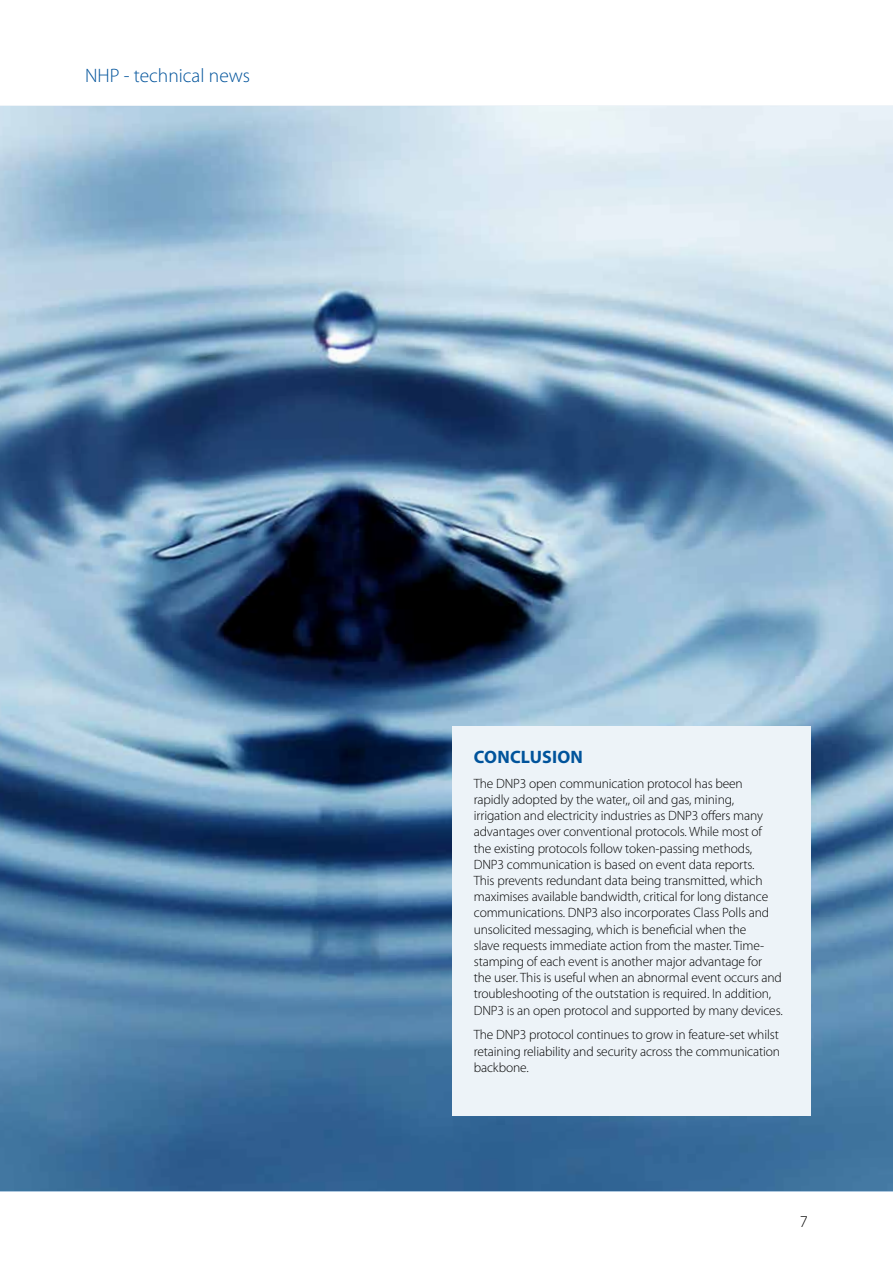
<style>
.page{position:relative;width:893px;height:1263px;background:#fff}
.page>*{position:absolute;margin:0;border:0;box-sizing:border-box;transform-origin:0 0}
.t1{font:300 19.5px "Myriad Pro";color:#00539b}
.t2{font:700 18px "Myriad Pro";letter-spacing:.01em;color:#00539b}
.t3{font:300 16.5px "Myriad Pro";color:#000}
.t4{font:300 13.5px/16.2px "Myriad Pro";letter-spacing:-.01em;color:#000}
</style>
<div class="page">
<hr style="left:0;top:106px;width:893px;height:1px;background:#00539b">
<hr style="left:0;top:1190px;width:893px;height:1px;background:#00539b">
<img style="left:0;top:107px;width:893px;height:1083px">
<div style="left:452px;top:726px;width:359px;height:390px;background:#edf3f8"></div>
<h1 class="t1" style="left:85px;top:63px;width:167px">NHP - technical news</h1>
<h2 class="t2" style="left:474px;top:745px;width:110px">CONCLUSION</h2>
<p class="t4" style="left:474px;top:775px;width:311px">The DNP3 open communication protocol has been<br>rapidly adopted by the water,, oil and gas, mining, irrigation and electricity industries as DNP3 offers many advantages over conventional protocols. While most of the existing protocols follow token-passing methods, DNP3 communication is based on event data reports.<br>This prevents redundant data being transmitted, which maximises available bandwidth, critical for long distance communications. DNP3 also incorporates Class Polls and unsolicited messaging, which is beneficial when the<br>slave requests immediate action from the master. Time&shy;stamping of each event is another major advantage for the user. This is useful when an abnormal event occurs and troubleshooting of the outstation is required. In addition, DNP3 is an open protocol and supported by many devices.</p>
<p class="t4" style="left:474px;top:1026px;width:308px;text-align:justify">The DNP3 protocol continues to grow in feature-set whilst retaining reliability and security across the communication backbone.</p>
<p class="t3" style="left:800px;top:1211px;width:10px">7</p>
</div>
